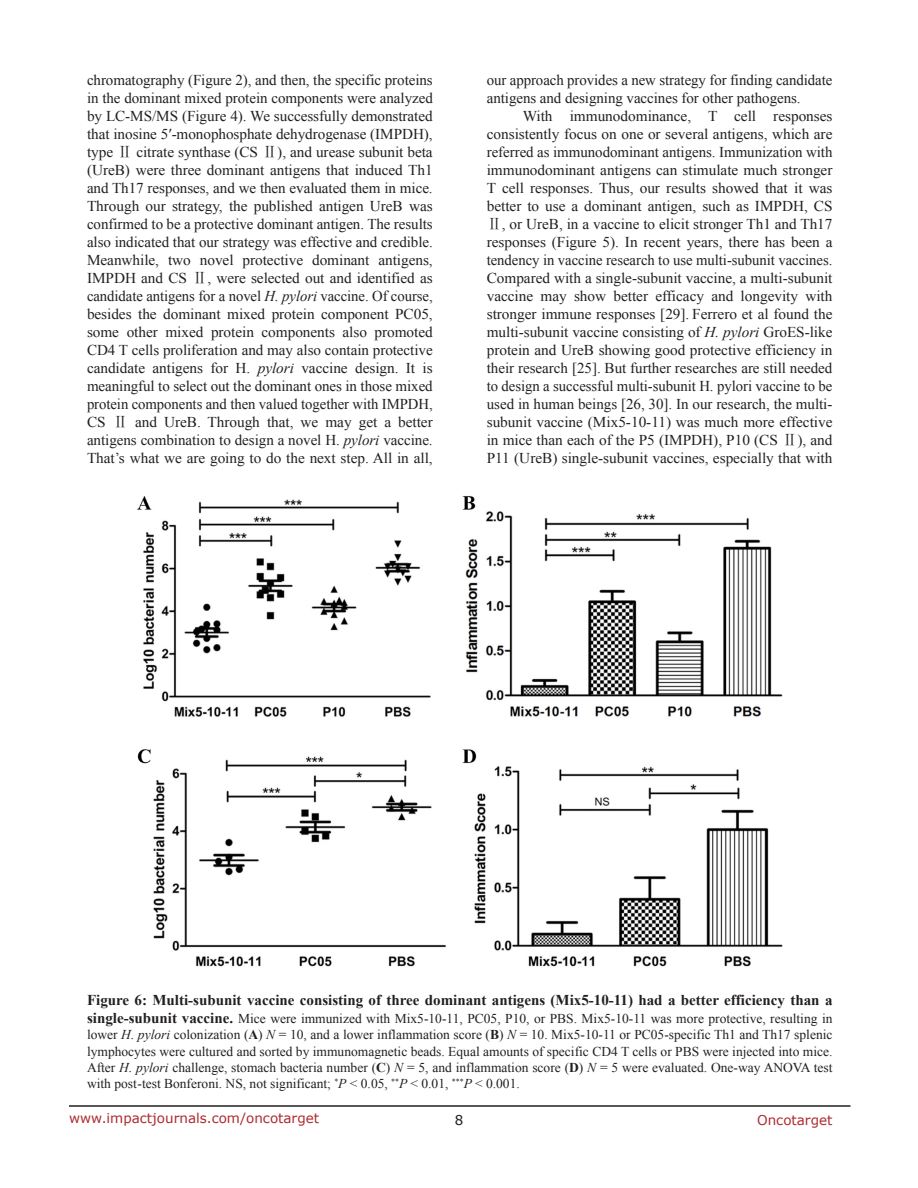
<style>
.page{position:relative;width:918px;height:1188px;background:#fff}
.page>*{position:absolute;margin:0;border:0;box-sizing:border-box;transform-origin:0 0}
.BodyText{font:15px/18px "Times New Roman";letter-spacing:-.005em;color:#231f20;text-align:justify}
.FigureText{font:700 15px "Times New Roman";color:#231f20}
.FigureText-2{font:13.5px/16.2px "Times New Roman";color:#231f20;text-align:justify}
.t1{font:13.5px "Verdana";color:#ac2b31}
.t2{font:13.5px "Verdana";color:#231f20}
.s1{font-family:"Sim Sun"}
.s2{font-style:italic}
.s3{font-weight:700;font-size:15px}
.s4{font-weight:700}
</style>
<div class="page">
<hr style="left:69px;top:1105px;width:781px;height:2px;background:#231f20">
<img style="left:137px;top:496px;width:645px;height:471px">
<p class="BodyText" style="left:87px;top:71px;width:347px">chromatography (Figure 2), and then, the specific proteins in the dominant mixed protein components were analyzed by LC-MS/MS (Figure 4). We successfully demonstrated that inosine 5ʹ-monophosphate dehydrogenase (IMPDH), type <span class="s1">Ⅱ</span> citrate synthase (CS <span class="s1">Ⅱ</span>), and urease subunit beta (UreB) were three dominant antigens that induced Th1 and Th17 responses, and we then evaluated them in mice.<br>Through our strategy, the published antigen UreB was confirmed to be a protective dominant antigen. The results also indicated that our strategy was effective and credible.<br>Meanwhile, two novel protective dominant antigens, IMPDH and CS <span class="s1">Ⅱ</span>, were selected out and identified as candidate antigens for a novel <span class="s2">H. pylori</span> vaccine. Of course, besides the dominant mixed protein component PC05, some other mixed protein components also promoted CD4 T cells proliferation and may also contain protective candidate antigens for H. <span class="s2">pylori</span> vaccine design. It is meaningful to select out the dominant ones in those mixed protein components and then valued together with IMPDH, CS <span class="s1">Ⅱ</span> and UreB. Through that, we may get a better antigens combination to design a novel H. <span class="s2">pylori</span> vaccine.<br>That’s what we are going to do the next step. All in all,</p>
<p class="BodyText" style="left:487px;top:71px;width:347px">our approach provides a new strategy for finding candidate antigens and designing vaccines for other pathogens.</p>
<p class="BodyText" style="left:487px;top:107px;width:347px;text-indent:36px">With immunodominance, T cell responses consistently focus on one or several antigens, which are referred as immunodominant antigens. Immunization with immunodominant antigens can stimulate much stronger T cell responses. Thus, our results showed that it was better to use a dominant antigen, such as IMPDH, CS <span class="s1">Ⅱ</span>, or UreB, in a vaccine to elicit stronger Th1 and Th17 responses (Figure 5). In recent years, there has been a tendency in vaccine research to use multi-subunit vaccines.<br>Compared with a single-subunit vaccine, a multi-subunit vaccine may show better efficacy and longevity with stronger immune responses [29]. Ferrero et al found the multi-subunit vaccine consisting of <span class="s2">H. pylori</span> GroES-like protein and UreB showing good protective efficiency in their research [25]. But further researches are still needed to design a successful multi-subunit H. pylori vaccine to be used in human beings [26, 30]. In our research, the multi&shy;subunit vaccine (Mix5-10-11) was much more effective in mice than each of the P5 (IMPDH), P10 (CS <span class="s1">Ⅱ</span>), and P11 (UreB) single-subunit vaccines, especially that with</p>
<p class="FigureText" style="left:87px;top:990px;width:747px">Figure 6: Multi-subunit vaccine consisting of three dominant antigens (Mix5-10-11) had a better efficiency than a</p>
<p class="FigureText-2" style="left:87px;top:1010px;width:747px"><span class="s3">single-subunit vaccine.</span> Mice were immunized with Mix5-10-11, PC05, P10, or PBS. Mix5-10-11 was more protective, resulting in lower <span class="s2">H. pylori</span> colonization (<span class="s4">A</span>) <span class="s2">N</span> = 10, and a lower inflammation score (<span class="s4">B</span>) <span class="s2">N</span> = 10. Mix5-10-11 or PC05-specific Th1 and Th17 splenic lymphocytes were cultured and sorted by immunomagnetic beads. Equal amounts of specific CD4 T cells or PBS were injected into mice.<br>After <span class="s2">H. pylori</span> challenge, stomach bacteria number (<span class="s4">C</span>) <span class="s2">N</span> = 5, and inflammation score (<span class="s4">D</span>) <span class="s2">N</span> = 5 were evaluated. One-way ANOVA test with post-test Bonferoni. NS, not significant; <sup>*</sup><span class="s2">P</span> &lt; 0.05, <sup>**</sup><span class="s2">P</span> &lt; 0.01, <sup>***</sup><span class="s2">P</span> &lt; 0.001.</p>
<p class="t1" style="left:69px;top:1109px;width:252px">www.impactjournals.com/oncotarget</p>
<p class="t2" style="left:455px;top:1111px;width:10px">8</p>
<p class="t1" style="left:757px;top:1111px;width:77px">Oncotarget</p>
</div>
